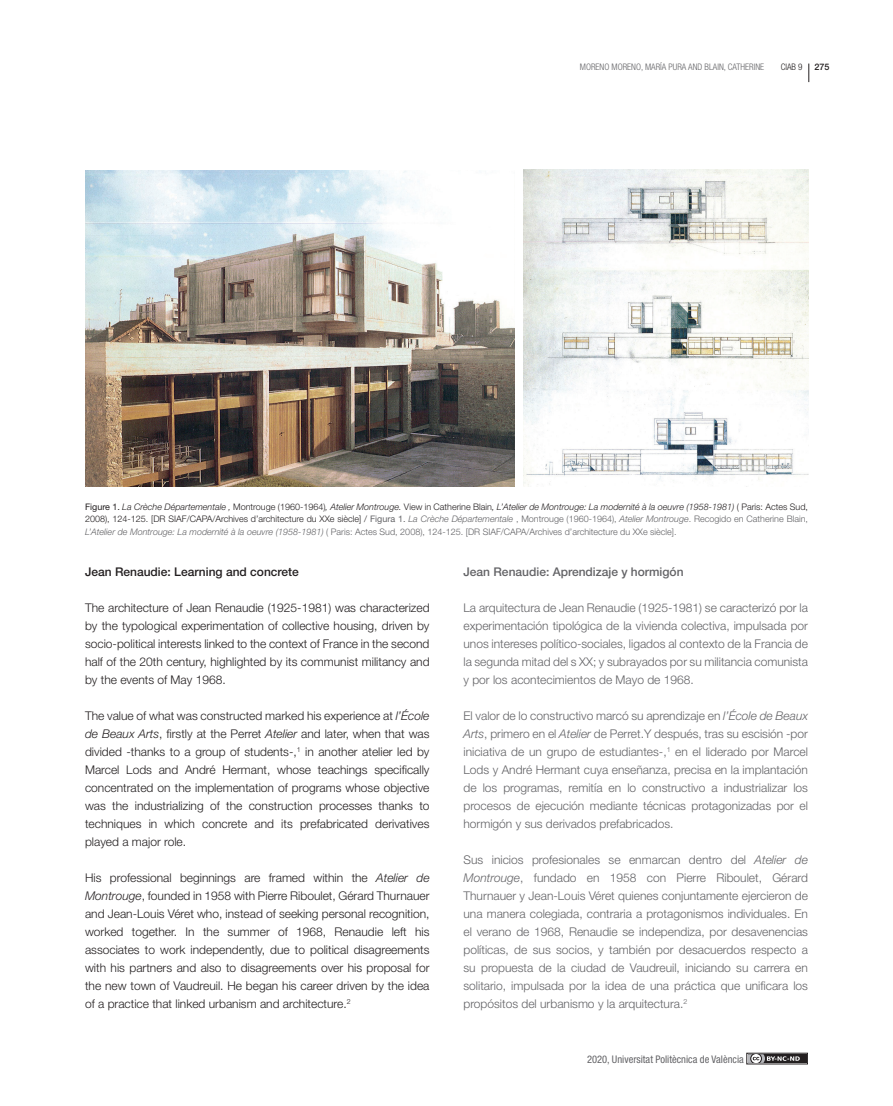
<style>
.page{position:relative;width:893px;height:1106px;background:#fff}
.page>*{position:absolute;margin:0;border:0;box-sizing:border-box;transform-origin:0 0}
.t1{font:300 12px/18px "Helvetica Neue LT Std";color:#636366;text-align:justify}
.t2{font:300 12px/18px "Helvetica Neue LT Std";color:#231f20;text-align:justify}
.t3{font:500 12px "Helvetica Neue LT Std";color:#636366}
.t4{font:500 12px "Helvetica Neue LT Std";color:#231f20}
.t5{font:condensed 10.5px "Helvetica Neue LT Std";color:#636366}
.t6{font:300 9px/12.8px "Helvetica Neue LT Std";color:#636366;text-align:justify}
.t7{font:300 condensed 9px "Helvetica Neue LT Std";color:#636366}
.t8{font:300 condensed 9px "Helvetica Neue LT Std";color:#231f20}
.t9{font:500 9px "Helvetica Neue LT Std";color:#231f20}
.s1{font-weight:400;color:#231f20}
.s2{font-style:italic;color:#231f20}
.s3{color:#231f20}
.s4{font-weight:400}
.s5{font-style:italic}
</style>
<div class="page">
<div style="left:746px;top:1052px;width:62px;height:12px;border:1px solid #231f20"></div>
<div style="left:748px;top:1054px;width:58px;height:8px;background:#231f20"></div>
<svg style="left:748px;top:1054px;width:52px;height:8px"></svg>
<img style="left:85px;top:170px;width:430px;height:316px">
<img style="left:523px;top:170px;width:285px;height:316px">
<svg style="left:808px;top:64px;width:1px;height:18px"></svg>
<p class="t7" style="left:580px;top:62px;width:186px">MORENO MORENO, MARÍA PURA AND BLAIN, CATHERINE</p>
<p class="t8" style="left:781px;top:62px;width:23px">CIAB 9</p>
<p class="t9" style="left:814px;top:62px;width:17px">275</p>
<p class="t6" style="left:85px;top:500px;width:724px"><span class="s1">Figure 1.</span> <span class="s2">La Crèche Départementale ,</span> <span class="s3">Montrouge (1960-1964)</span><span class="s2">, Atelier Montrouge.</span> <span class="s3">View in Catherine Blain</span><span class="s2">, L’Atelier de Montrouge: La modernité à la oeuvre (1958-1981)</span> <span class="s3">( Paris: Actes Sud, 2008), 124-125. [DR SIAF/CAPA/Archives d’architecture du XXe siècle] /</span> <span class="s4">Figura 1.</span> <span class="s5">La Crèche Départementale</span> , Montrouge (1960-1964), <span class="s5">Atelier Montrouge</span>. Recogido en Catherine Blain, <span class="s5">L’Atelier de Montrouge: La modernité à la oeuvre (1958-1981)</span> ( Paris: Actes Sud, 2008), 124-125. [DR SIAF/CAPA/Archives d’architecture du XXe siècle].</p>
<p class="t4" style="left:85px;top:565px;width:215px">Jean Renaudie: Learning and concrete</p>
<p class="t2" style="left:85px;top:598px;width:346px">The architecture of Jean Renaudie (1925-1981) was characterized by the typological experimentation of collective housing, driven by socio-political interests linked to the context of France in the second half of the 20th century, highlighted by its communist militancy and by the events of May 1968.</p>
<p class="t2" style="left:85px;top:706px;width:346px">The value of what was constructed marked his experience at <span class="s5">l’École de Beaux Arts</span>, firstly at the Perret <span class="s5">Atelier</span> and later, when that was divided -thanks to a group of students-,<sup>1</sup> in another atelier led by Marcel Lods and André Hermant, whose teachings specifically concentrated on the implementation of programs whose objective was the industrializing of the construction processes thanks to techniques in which concrete and its prefabricated derivatives played a major role.</p>
<p class="t2" style="left:85px;top:868px;width:346px">His professional beginnings are framed within the <span class="s5">Atelier de Montrouge</span>, founded in 1958 with Pierre Riboulet, Gérard Thurnauer and Jean-Louis Véret who, instead of seeking personal recognition, worked together. In the summer of 1968, Renaudie left his associates to work independently, due to political disagreements with his partners and also to disagreements over his proposal for the new town of Vaudreuil. He began his career driven by the idea of a practice that linked urbanism and architecture.<sup>2</sup></p>
<p class="t3" style="left:463px;top:565px;width:222px">Jean Renaudie: Aprendizaje y hormigón</p>
<p class="t1" style="left:463px;top:598px;width:346px">La arquitectura de Jean Renaudie (1925-1981) se caracterizó por la experimentación tipológica de la vivienda colectiva, impulsada por unos intereses político-sociales, ligados al contexto de la Francia de la segunda mitad del s XX; y subrayados por su militancia comunista y por los acontecimientos de Mayo de 1968.</p>
<p class="t1" style="left:463px;top:706px;width:346px">El valor de lo constructivo marcó su aprendizaje en <span class="s5">l’École de Beaux Arts</span>, primero en el <span class="s5">Atelier</span> de Perret.Y después, tras su escisión -por iniciativa de un grupo de estudiantes-,<sup>1</sup> en el liderado por Marcel Lods y André Hermant cuya enseñanza, precisa en la implantación de los programas, remitía en lo constructivo a industrializar los procesos de ejecución mediante técnicas protagonizadas por el hormigón y sus derivados prefabricados.</p>
<p class="t1" style="left:463px;top:850px;width:346px">Sus inicios profesionales se enmarcan dentro del <span class="s5">Atelier de Montrouge</span>, fundado en 1958 con Pierre Riboulet, Gérard Thurnauer y Jean-Louis Véret quienes conjuntamente ejercieron de una manera colegiada, contraria a protagonismos individuales. En el verano de 1968, Renaudie se independiza, por desavenencias políticas, de sus socios, y también por desacuerdos respecto a su propuesta de la ciudad de Vaudreuil, iniciando su carrera en solitario, impulsada por la idea de una práctica que unificara los propósitos del urbanismo y la arquitectura.<sup>2</sup></p>
<p class="t5" style="left:587px;top:1052px;width:158px">2020, Universitat Politècnica de València</p>
</div>
